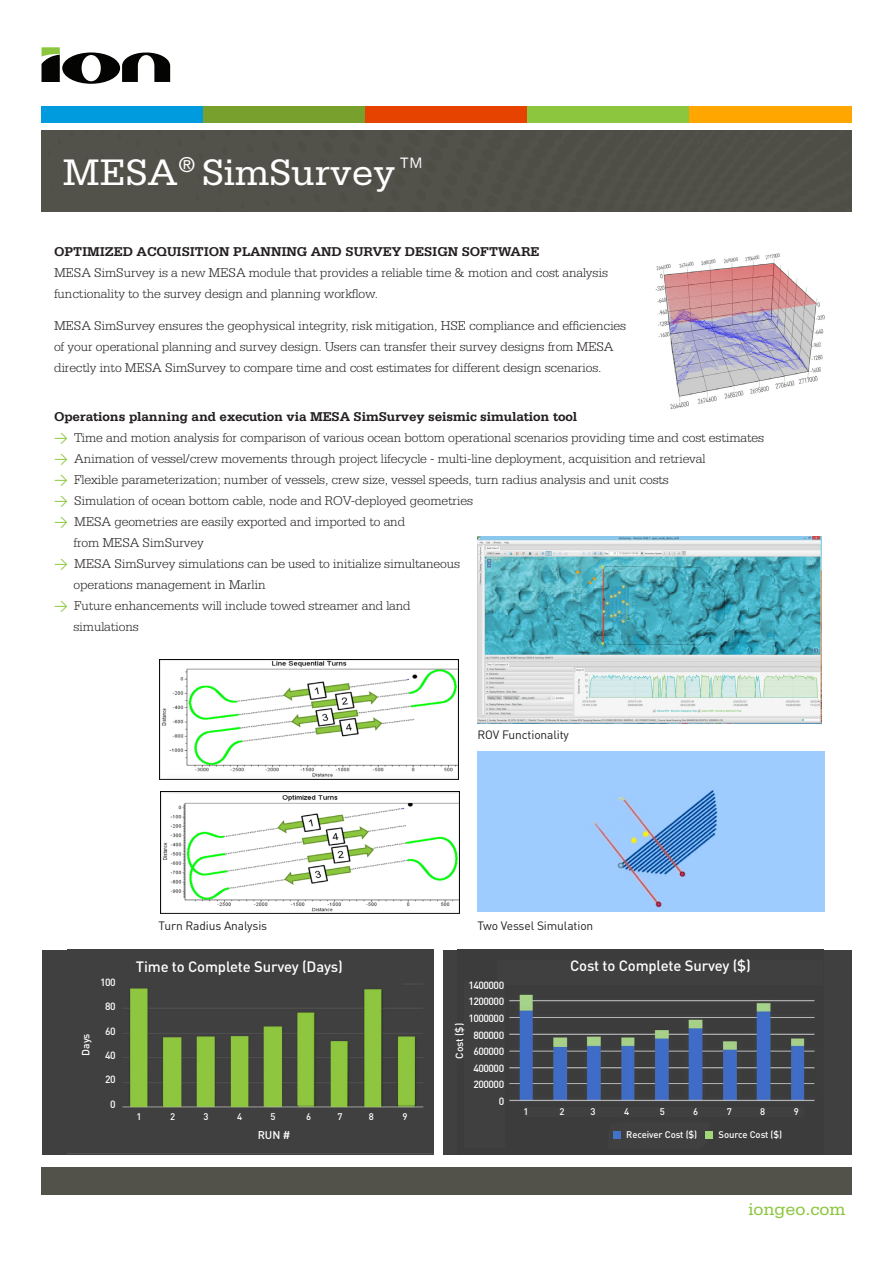
<style>
.page{position:relative;width:893px;height:1263px;background:#fff}
.page>*{position:absolute;margin:0;border:0;box-sizing:border-box;transform-origin:0 0}
.t1{font:39px "Serifa Std";color:#fff}
.t2{font:18px "Serifa Std";color:#8bc63e}
.Body_Copy{font:500 14.85px "DINOT";letter-spacing:-.01em;color:#fff}
.Body_Copy-2{font:300 13.5px/21px "Serifa Std";letter-spacing:-.01em;color:#231f20}
.Body_Copy-3{font:700 13.5px "Serifa Std";letter-spacing:-.01em;color:#231f20}
.Body_Copy-4{font:12px "DINOT";letter-spacing:-.01em;color:#231f20}
.Body_Copy-5{font:500 11.1px "DINOT";color:#fff}
.Body_Copy-6{font:500 10.35px "DINOT";letter-spacing:-.05em;color:#fff}
.Body_Copy-7{font:500 9.6px "DINOT";letter-spacing:-.01em;color:#fff}
.s1{font-family:"Serifa BT";font-weight:300}
.s2{font-family:"DINOT";font-weight:400;color:#8bc63e}
</style>
<div class="page">
<div style="left:41px;top:107px;width:163px;height:16px;background:#009bde"></div>
<div style="left:203px;top:107px;width:163px;height:16px;background:#77a02d"></div>
<div style="left:365px;top:107px;width:163px;height:16px;background:#e74300"></div>
<div style="left:527px;top:107px;width:163px;height:16px;background:#8bc63e"></div>
<div style="left:689px;top:107px;width:163px;height:16px;background:#ffa700"></div>
<svg style="left:42px;top:47px;width:128px;height:37px"></svg>
<div style="left:43px;top:130px;width:809px;height:81px;background:#53524a"></div>
<div style="left:537px;top:130px;width:314px;height:45px;background:#4f4e46"></div>
<div style="left:42px;top:1167px;width:810px;height:27px;background:#53524a"></div>
<div style="left:443px;top:950px;width:408px;height:204px;background:#404040"></div>
<img style="left:487px;top:980px;width:328px;height:123px">
<svg style="left:610px;top:1125px;width:96px;height:14px"></svg>
<div style="left:477px;top:752px;width:348px;height:160px;background:#9eccff"></div>
<img style="left:593px;top:790px;width:125px;height:118px">
<img style="left:159px;top:659px;width:299px;height:120px">
<img style="left:160px;top:791px;width:299px;height:122px">
<img style="left:655px;top:253px;width:170px;height:156px">
<div style="left:42px;top:950px;width:392px;height:204px;background:#404040"></div>
<img style="left:68px;top:988px;width:366px;height:166px">
<div style="left:498px;top:960px;width:325px;height:24px;background:#404040"></div>
<div style="left:614px;top:1131px;width:7px;height:8px;background:#4173c8"></div>
<div style="left:706px;top:1131px;width:7px;height:8px;background:#a2d87a"></div>
<div style="left:134px;top:1130px;width:280px;height:16px;background:#404040"></div>
<div style="left:464px;top:981px;width:40px;height:166px;background:#404040"></div>
<div style="left:137px;top:1112px;width:293px;height:18px;background:#404040"></div>
<div style="left:76px;top:978px;width:40px;height:170px;background:#404040"></div>
<img style="left:477px;top:536px;width:344px;height:187px">
<p class="t1" style="left:63px;top:151px;width:366px">MESA<sup>®</sup> SimSurvey<span class="s1">™</span></p>
<p class="Body_Copy-3" style="left:54px;top:244px;width:487px">OPTIMIZED ACQUISITION PLANNING AND SURVEY DESIGN SOFTWARE</p>
<p class="Body_Copy-2" style="left:54px;top:262px;width:555px">MESA SimSurvey is a new MESA module that provides a reliable time &amp; motion and cost analysis functionality to the survey design and planning workflow.</p>
<p class="Body_Copy-2" style="left:54px;top:315px;width:574px">MESA SimSurvey ensures the geophysical integrity, risk mitigation, HSE compliance and efficiencies of your operational planning and survey design. Users can transfer their survey designs from MESA directly into MESA SimSurvey to compare time and cost estimates for different design scenarios.</p>
<p class="Body_Copy-3" style="left:54px;top:409px;width:525px">Operations planning and execution via MESA SimSurvey seismic simulation tool</p>
<p class="Body_Copy-2" style="left:54px;top:427px;width:712px"><span class="s2">→</span> Time and motion analysis for comparison of various ocean bottom operational scenarios providing time and cost estimates</p>
<p class="Body_Copy-2" style="left:54px;top:448px;width:653px"><span class="s2">→</span> Animation of vessel/crew movements through project lifecycle - multi-line deployment, acquisition and retrieval</p>
<p class="Body_Copy-2" style="left:54px;top:469px;width:616px"><span class="s2">→</span> Flexible parameterization; number of vessels, crew size, vessel speeds, turn radius analysis and unit costs</p>
<p class="Body_Copy-2" style="left:54px;top:490px;width:421px"><span class="s2">→</span> Simulation of ocean bottom cable, node and ROV-deployed geometries</p>
<p class="Body_Copy-2" style="left:54px;top:511px;width:353px"><span class="s2">→</span> MESA geometries are easily exported and imported to and</p>
<p class="Body_Copy-2" style="left:73px;top:532px;width:132px">from MESA SimSurvey</p>
<p class="Body_Copy-2" style="left:54px;top:553px;width:408px"><span class="s2">→</span> MESA SimSurvey simulations can be used to initialize simultaneous</p>
<p class="Body_Copy-2" style="left:73px;top:574px;width:194px">operations management in Marlin</p>
<p class="Body_Copy-2" style="left:54px;top:595px;width:358px"><span class="s2">→</span> Future enhancements will include towed streamer and land</p>
<p class="Body_Copy-2" style="left:73px;top:616px;width:67px">simulations</p>
<p class="Body_Copy-4" style="left:477px;top:726px;width:93px">ROV Functionality</p>
<p class="Body_Copy-4" style="left:159px;top:917px;width:110px">Turn Radius Analysis</p>
<p class="Body_Copy-4" style="left:477px;top:917px;width:117px">Two Vessel Simulation</p>
<p class="Body_Copy" style="left:136px;top:956px;width:208px">Time to Complete Survey (Days)</p>
<p class="Body_Copy" style="left:570px;top:956px;width:182px">Cost to Complete Survey ($)</p>
<p class="Body_Copy-6" style="left:100px;top:975px;width:17px">100</p>
<p class="Body_Copy-6" style="left:105px;top:1000px;width:12px">80</p>
<p class="Body_Copy-6" style="left:105px;top:1024px;width:12px">60</p>
<p class="Body_Copy-6" style="left:105px;top:1048px;width:12px">40</p>
<p class="Body_Copy-6" style="left:105px;top:1073px;width:12px">20</p>
<p class="Body_Copy-6" style="left:110px;top:1097px;width:7px">0</p>
<p class="Body_Copy-6" style="left:469px;top:978px;width:37px">1400000</p>
<p class="Body_Copy-6" style="left:469px;top:994px;width:37px">1200000</p>
<p class="Body_Copy-6" style="left:469px;top:1011px;width:37px">1000000</p>
<p class="Body_Copy-6" style="left:474px;top:1028px;width:32px">800000</p>
<p class="Body_Copy-6" style="left:474px;top:1044px;width:32px">600000</p>
<p class="Body_Copy-6" style="left:474px;top:1061px;width:32px">400000</p>
<p class="Body_Copy-6" style="left:474px;top:1078px;width:32px">200000</p>
<p class="Body_Copy-6" style="left:499px;top:1094px;width:7px">0</p>
<p class="Body_Copy-6" style="left:79px;top:1055px;width:24px;rotate:-90deg">Days</p>
<p class="Body_Copy-6" style="left:452px;top:1058px;width:37px;rotate:-90deg">Cost ($)</p>
<p class="Body_Copy-6" style="left:76px;top:1068px;width:24px;rotate:-90deg">Days</p>
<p class="Body_Copy-7" style="left:137px;top:1109px;width:7px">1</p>
<p class="Body_Copy-7" style="left:170px;top:1109px;width:7px">2</p>
<p class="Body_Copy-7" style="left:204px;top:1109px;width:7px">3</p>
<p class="Body_Copy-7" style="left:237px;top:1109px;width:7px">4</p>
<p class="Body_Copy-7" style="left:271px;top:1109px;width:7px">5</p>
<p class="Body_Copy-7" style="left:306px;top:1109px;width:7px">6</p>
<p class="Body_Copy-7" style="left:338px;top:1109px;width:7px">7</p>
<p class="Body_Copy-7" style="left:369px;top:1109px;width:7px">8</p>
<p class="Body_Copy-7" style="left:402px;top:1109px;width:7px">9</p>
<p class="Body_Copy-7" style="left:524px;top:1105px;width:7px">1</p>
<p class="Body_Copy-7" style="left:559px;top:1105px;width:7px">2</p>
<p class="Body_Copy-7" style="left:591px;top:1105px;width:7px">3</p>
<p class="Body_Copy-7" style="left:624px;top:1105px;width:7px">4</p>
<p class="Body_Copy-7" style="left:660px;top:1105px;width:7px">5</p>
<p class="Body_Copy-7" style="left:693px;top:1105px;width:7px">6</p>
<p class="Body_Copy-7" style="left:727px;top:1105px;width:7px">7</p>
<p class="Body_Copy-7" style="left:760px;top:1105px;width:7px">8</p>
<p class="Body_Copy-7" style="left:794px;top:1105px;width:7px">9</p>
<p class="Body_Copy-5" style="left:258px;top:1127px;width:34px">RUN #</p>
<p class="Body_Copy-7" style="left:626px;top:1128px;width:73px">Receiver Cost ($)</p>
<p class="Body_Copy-7" style="left:718px;top:1128px;width:65px">Source Cost ($)</p>
<h2 class="t2" style="left:749px;top:1199px;width:99px">iongeo.com</h2>
</div>
